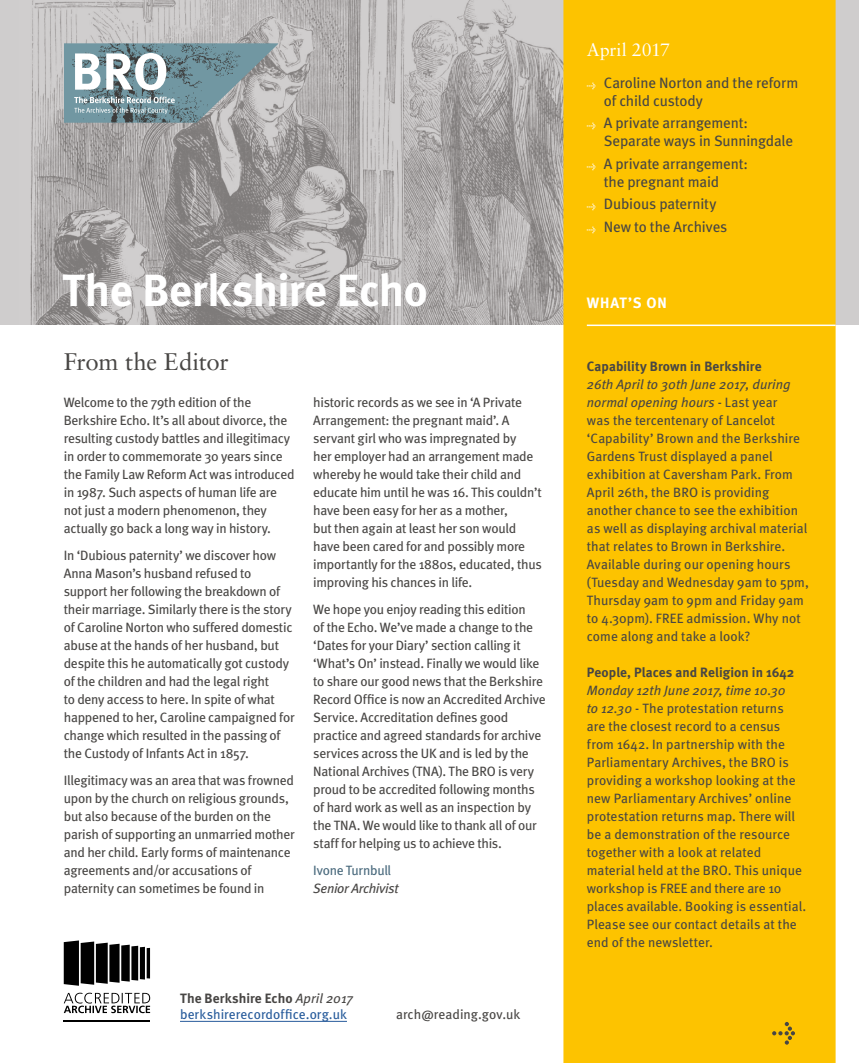
<style>
.page{position:relative;width:859px;height:1063px;background:#fff}
.page>*{position:absolute;margin:0;border:0;box-sizing:border-box;transform-origin:0 0}
.t1{font:700 45px "Meta";letter-spacing:-.01em;color:#fff}
.t2{font:24px "Sabon";letter-spacing:-.015em;color:#484644}
.t3{font:18px "Sabon";letter-spacing:-.01em;color:#fff}
.t4{font:15px/18px "Meta";letter-spacing:-.01em;color:#484644}
.t5{font:700 15px "Meta";letter-spacing:.06em;color:#fff}
.t6{font:13.5px/18px "Meta";letter-spacing:-.015em;color:#484644}
.t7{font:13.5px/18px "Meta";letter-spacing:.005em;color:#484644}
.t8{font:700 13.5px "Meta";letter-spacing:.005em;color:#484644}
.t9{font:13.5px/16.5px "Meta";letter-spacing:.005em;color:#275b9b}
.t10{font:italic 13.5px "Meta";letter-spacing:-.02em;color:#484644}
.t11{font:13.5px "Meta";letter-spacing:-.02em;color:#4a6a7d}
.s1{font-weight:700;color:#484644}
.s2{font-style:italic;color:#484644}
.s3{font-family:"Meta Bold Expert";font-size:7.5px;color:#fff}
.s4{font-style:italic}
</style>
<div class="page">
<div style="left:0;top:0;width:859px;height:325px;background:#cfcdcd"></div>
<img style="left:30px;top:0;width:533px;height:325px">
<div style="left:563px;top:0;width:273px;height:1063px;background:#fdc300"></div>
<svg style="left:772px;top:1022px;width:23px;height:23px"></svg>
<svg style="left:64px;top:44px;width:214px;height:78px;background:#8ba1a7"></svg>
<hr style="left:64px;top:1020px;width:86px;height:2px;background:#000">
<svg style="left:64px;top:993px;width:86px;height:20px"></svg>
<svg style="left:64px;top:940px;width:74px;height:46px"></svg>
<div style="left:140px;top:947px;width:5px;height:33px;background:#000"></div>
<hr style="left:147px;top:948px;width:3px;height:31px;background:#000">
<hr style="left:587px;top:325px;width:249px;height:1px;background:#fff">
<hr style="left:180px;top:1021px;width:167px;height:1px;background:#275b9b">
<h1 class="t1" style="left:62px;top:263px;width:367px">The Berkshire Echo</h1>
<h2 class="t2" style="left:64px;top:347px;width:166px">From the Editor</h2>
<p class="t6" style="left:64px;top:393px;width:232px">Welcome to the 79th edition of the Berkshire Echo. It’s all about divorce, the resulting custody battles and illegitimacy in order to commemorate 30 years since the Family Law Reform Act was introduced in 1987. Such aspects of human life are not just a modern phenomenon, they actually go back a long way in history.</p>
<p class="t6" style="left:64px;top:546px;width:232px">In ‘Dubious paternity’ we discover how Anna Mason’s husband refused to support her following the breakdown of their marriage. Similarly there is the story of Caroline Norton who suffered domestic abuse at the hands of her husband, but despite this he automatically got custody of the children and had the legal right<br>to deny access to here. In spite of what happened to her, Caroline campaigned for change which resulted in the passing of the Custody of Infants Act in 1857.</p>
<p class="t6" style="left:64px;top:771px;width:232px">Illegitimacy was an area that was frowned upon by the church on religious grounds, but also because of the burden on the parish of supporting an unmarried mother and her child. Early forms of maintenance agreements and/or accusations of paternity can sometimes be found in</p>
<p class="t6" style="left:313px;top:393px;width:230px">historic records as we see in ‘A Private Arrangement: the pregnant maid’. A servant girl who was impregnated by<br>her employer had an arrangement made whereby he would take their child and educate him until he was 16. This couldn’t have been easy for her as a mother,<br>but then again at least her son would have been cared for and possibly more importantly for the 1880s, educated, thus improving his chances in life.</p>
<p class="t6" style="left:313px;top:600px;width:234px">We hope you enjoy reading this edition<br>of the Echo. We’ve made a change to the ‘Dates for your Diary’ section calling it ‘What’s On’ instead. Finally we would like to share our good news that the Berkshire Record Office is now an Accredited Archive Service. Accreditation defines good practice and agreed standards for archive services across the UK and is led by the National Archives (TNA). The BRO is very proud to be accredited following months of hard work as well as an inspection by the TNA. We would like to thank all of our staff for helping us to achieve this.</p>
<p class="t11" style="left:313px;top:862px;width:79px">Ivone Turnbull</p>
<p class="t10" style="left:313px;top:880px;width:87px">Senior Archivist</p>
<p class="t9" style="left:180px;top:990px;width:174px"><span class="s1">The Berkshire Echo</span> <span class="s2">April 2017 </span>berkshirerecordoffice.org.uk</p>
<p class="t7" style="left:396px;top:1006px;width:126px">arch@reading.gov.uk</p>
<h3 class="t3" style="left:587px;top:39px;width:85px">April 2017</h3>
<p class="t4" style="left:604px;top:73px;width:196px;text-indent:-17px"><span class="s3">l</span> Caroline Norton and the reform of child custody</p>
<p class="t4" style="left:604px;top:114px;width:191px;text-indent:-17px"><span class="s3">l</span> A private arrangement:<br>Separate ways in Sunningdale</p>
<p class="t4" style="left:604px;top:154px;width:146px;text-indent:-17px"><span class="s3">l</span> A private arrangement: the pregnant maid</p>
<p class="t4" style="left:587px;top:192px;width:142px;line-height:22.5px"><span class="s3">l</span> Dubious paternity <span class="s3">l</span> New to the Archives</p>
<p class="t5" style="left:587px;top:294px;width:82px">WHAT’S ON</p>
<p class="t8" style="left:587px;top:358px;width:176px">Capability Brown in Berkshire</p>
<p class="t7" style="left:587px;top:375px;width:224px"><span class="s4">26th April to 30th June 2017, during normal opening hours</span> - Last year<br>was the tercentenary of Lancelot ‘Capability’ Brown and the Berkshire Gardens Trust displayed a panel exhibition at Caversham Park. From April 26th, the BRO is providing another chance to see the exhibition as well as displaying archival material that relates to Brown in Berkshire.<br>Available during our opening hours (Tuesday and Wednesday 9am to 5pm, Thursday 9am to 9pm and Friday 9am to 4.30pm). FREE admission. Why not come along and take a look?</p>
<p class="t8" style="left:587px;top:664px;width:209px">People, Places and Religion in 1642</p>
<p class="t7" style="left:587px;top:681px;width:221px"><span class="s4">Monday 12th June 2017, time 10.30<br>to 12.30</span> - The protestation returns<br>are the closest record to a census from 1642. In partnership with the Parliamentary Archives, the BRO is providing a workshop looking at the new Parliamentary Archives’ online protestation returns map. There will be a demonstration of the resource together with a look at related material held at the BRO. This unique workshop is FREE and there are 10 places available. Booking is essential.<br>Please see our contact details at the end of the newsletter.</p>
</div>
